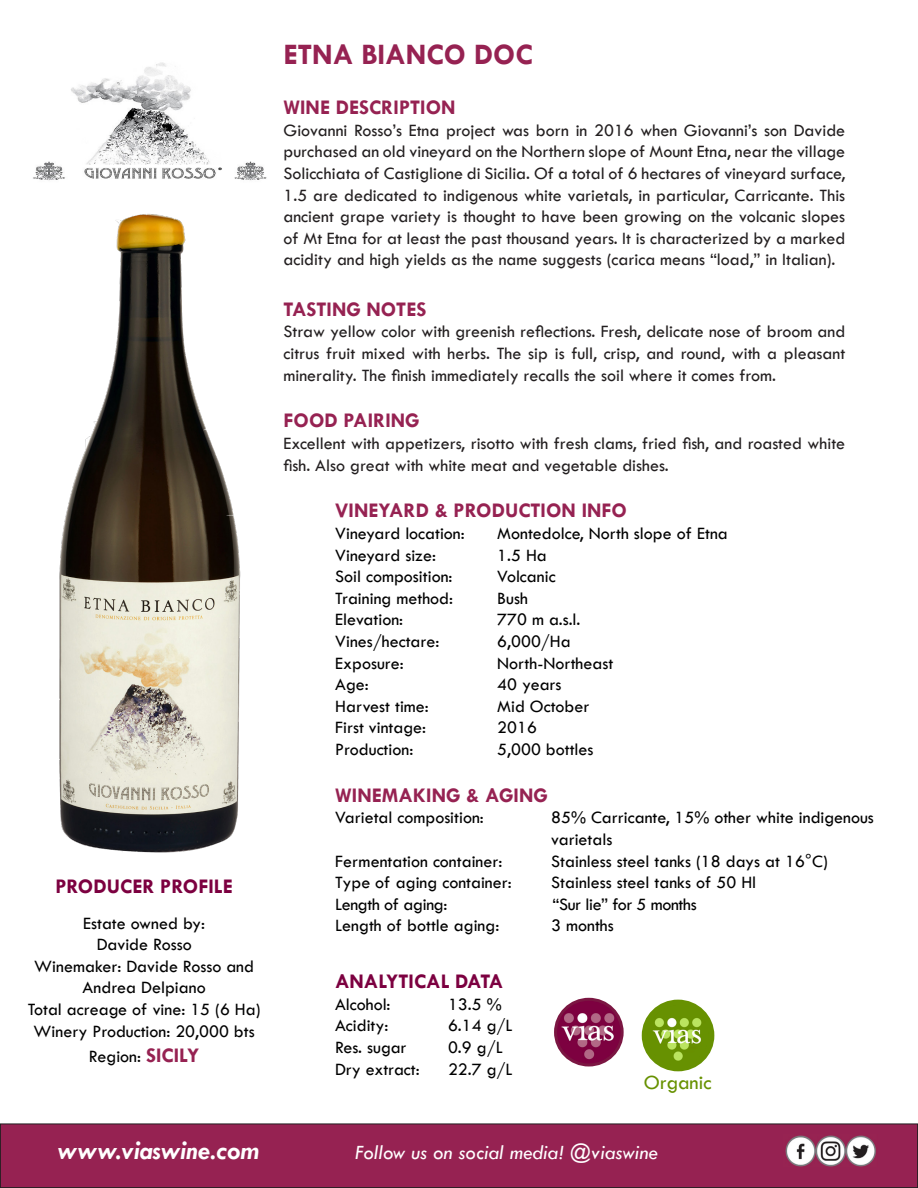
<style>
.page{position:relative;width:918px;height:1188px;background:#fff}
.page>*{position:absolute;margin:0;border:0;box-sizing:border-box;transform-origin:0 0}
.t1{font:700 30px "Tw Cen";color:#962252}
.t2{font:italic 700 27px "Tw Cen";color:#fff}
.t3{font:700 21px "Tw Cen";color:#962252}
.t4{font:italic 21px "Tw Cen";color:#fff}
.t5{font:700 21px "Tw Cen";color:#7c0040}
.t6{font:21px "Tw Cen";color:#679101}
.t7{font:18px/21.6px "Tw Cen";color:#231f20;text-align:justify}
.t8{font:18px "Tw Cen";color:#000}
.t9{font:18px "Tw Cen";letter-spacing:-.02em;color:#000}
.s1{font-weight:700;font-size:21px;color:#962252}
.s2{color:#fff}
</style>
<div class="page">
<img style="left:59px;top:214px;width:182px;height:639px">
<div style="left:0;top:1124px;width:918px;height:64px;background:#962252"></div>
<div style="left:0;top:1124px;width:918px;height:64px;border:1px solid #231f20"></div>
<img style="left:33px;top:62px;width:234px;height:119px">
<img style="left:785px;top:1135px;width:91px;height:32px">
<img style="left:556px;top:999px;width:66px;height:66px;border-radius:33px">
<div style="left:554px;top:998px;width:70px;height:68px;border:3px solid #7b1642;border-radius:50%"></div>
<img style="left:646px;top:1003px;width:64px;height:65px">
<div style="left:642px;top:1000px;width:72px;height:71px;border:6px solid #679101;border-radius:50%"></div>
<p class="t5" style="left:55px;top:873px;width:179px">PRODUCER PROFILE</p>
<p class="t8" style="left:83px;top:912px;width:123px">Estate owned by:</p>
<p class="t8" style="left:97px;top:934px;width:96px">Davide Rosso</p>
<p class="t8" style="left:34px;top:955px;width:221px">Winemaker: Davide Rosso and</p>
<p class="t8" style="left:83px;top:977px;width:125px">Andrea Delpiano</p>
<p class="t8" style="left:28px;top:998px;width:234px">Total acreage of vine: 15 (6 Ha)</p>
<p class="t8" style="left:34px;top:1020px;width:223px">Winery Production: 20,000 bts</p>
<p class="t8" style="left:89px;top:1045px;width:112px">Region: <span class="s1">SICILY</span></p>
<p class="t1" style="left:284px;top:36px;width:251px">ETNA BIANCO DOC</p>
<p class="t3" style="left:284px;top:95px;width:174px">WINE DESCRIPTION</p>
<p class="t7" style="left:284px;top:119px;width:563px">Giovanni Rosso’s Etna project was born in 2016 when Giovanni’s son Davide purchased an old vineyard on the Northern slope of Mount Etna, near the village Solicchiata of Castiglione di Sicilia. Of a total of 6 hectares of vineyard surface, 1.5 are dedicated to indigenous white varietals, in particular, Carricante. This ancient grape variety is thought to have been growing on the volcanic slopes of Mt Etna for at least the past thousand years. It is characterized by a marked acidity and high yields as the name suggests (carica means “load,” in Italian).</p>
<p class="t3" style="left:284px;top:297px;width:144px">TASTING NOTES</p>
<p class="t7" style="left:284px;top:321px;width:563px">Straw yellow color with greenish reflections. Fresh, delicate nose of broom and citrus fruit mixed with herbs. The sip is full, crisp, and round, with a pleasant minerality. The finish immediately recalls the soil where it comes from.</p>
<p class="t3" style="left:284px;top:408px;width:138px">FOOD PAIRING</p>
<p class="t7" style="left:284px;top:433px;width:563px">Excellent with appetizers, risotto with fresh clams, fried fish, and roasted white fish. Also great with white meat and vegetable dishes.</p>
<p class="t3" style="left:335px;top:498px;width:293px">VINEYARD &amp; PRODUCTION INFO</p>
<p class="t8" style="left:335px;top:523px;width:131px">Vineyard location:</p>
<p class="t8" style="left:497px;top:523px;width:232px">Montedolce, North slope of Etna</p>
<p class="t8" style="left:335px;top:544px;width:102px">Vineyard size:</p>
<p class="t8" style="left:497px;top:544px;width:51px">1.5 Ha</p>
<p class="t8" style="left:335px;top:566px;width:119px">Soil composition:</p>
<p class="t8" style="left:497px;top:566px;width:60px">Volcanic</p>
<p class="t8" style="left:335px;top:587px;width:119px">Training method:</p>
<p class="t8" style="left:497px;top:587px;width:32px">Bush</p>
<p class="t8" style="left:335px;top:609px;width:69px">Elevation:</p>
<p class="t8" style="left:497px;top:609px;width:85px">770 m a.s.l.</p>
<p class="t8" style="left:335px;top:631px;width:106px">Vines/hectare:</p>
<p class="t8" style="left:497px;top:631px;width:75px">6,000/Ha</p>
<p class="t8" style="left:335px;top:652px;width:70px">Exposure:</p>
<p class="t8" style="left:497px;top:652px;width:118px">North-Northeast</p>
<p class="t8" style="left:335px;top:674px;width:35px">Age:</p>
<p class="t8" style="left:497px;top:674px;width:66px">40 years</p>
<p class="t8" style="left:335px;top:695px;width:95px">Harvest time:</p>
<p class="t8" style="left:497px;top:695px;width:94px">Mid October</p>
<p class="t8" style="left:335px;top:717px;width:92px">First vintage:</p>
<p class="t8" style="left:497px;top:717px;width:41px">2016</p>
<p class="t8" style="left:335px;top:739px;width:80px">Production:</p>
<p class="t8" style="left:497px;top:739px;width:98px">5,000 bottles</p>
<p class="t3" style="left:335px;top:783px;width:214px">WINEMAKING &amp; AGING</p>
<p class="t8" style="left:335px;top:807px;width:150px">Varietal composition:</p>
<p class="t8" style="left:551px;top:807px;width:324px">85% Carricante, 15% other white indigenous</p>
<p class="t8" style="left:551px;top:829px;width:63px">varietals</p>
<p class="t8" style="left:335px;top:850px;width:169px">Fermentation container:</p>
<p class="t8" style="left:551px;top:850px;width:278px">Stainless steel tanks (18 days at 16°C)</p>
<p class="t8" style="left:335px;top:872px;width:178px">Type of aging container:</p>
<p class="t8" style="left:551px;top:872px;width:207px">Stainless steel tanks of 50 Hl</p>
<p class="t9" style="left:335px;top:893px;width:114px">Length of aging:</p>
<p class="t9" style="left:553px;top:893px;width:146px">“Sur lie” for 5 months</p>
<p class="t8" style="left:335px;top:915px;width:166px">Length of bottle aging:</p>
<p class="t8" style="left:551px;top:915px;width:64px">3 months</p>
<p class="t5" style="left:335px;top:969px;width:170px">ANALYTICAL DATA</p>
<p class="t8" style="left:335px;top:993px;width:57px">Alcohol:</p>
<p class="t8" style="left:448px;top:993px;width:55px">13.5 %</p>
<p class="t8" style="left:335px;top:1015px;width:55px">Acidity:</p>
<p class="t8" style="left:448px;top:1015px;width:66px">6.14 g/L</p>
<p class="t8" style="left:335px;top:1036px;width:73px">Res. sugar</p>
<p class="t8" style="left:448px;top:1036px;width:56px">0.9 g/L</p>
<p class="t8" style="left:335px;top:1058px;width:86px">Dry extract:</p>
<p class="t8" style="left:448px;top:1058px;width:66px">22.7 g/L</p>
<p class="t6" style="left:634px;top:1070px;width:79px"><span class="s2">F</span>Organic</p>
<p class="t2" style="left:57px;top:1134px;width:203px">www.viaswine.com</p>
<p class="t4" style="left:355px;top:1140px;width:304px">Follow us on social media! @viaswine</p>
</div>
